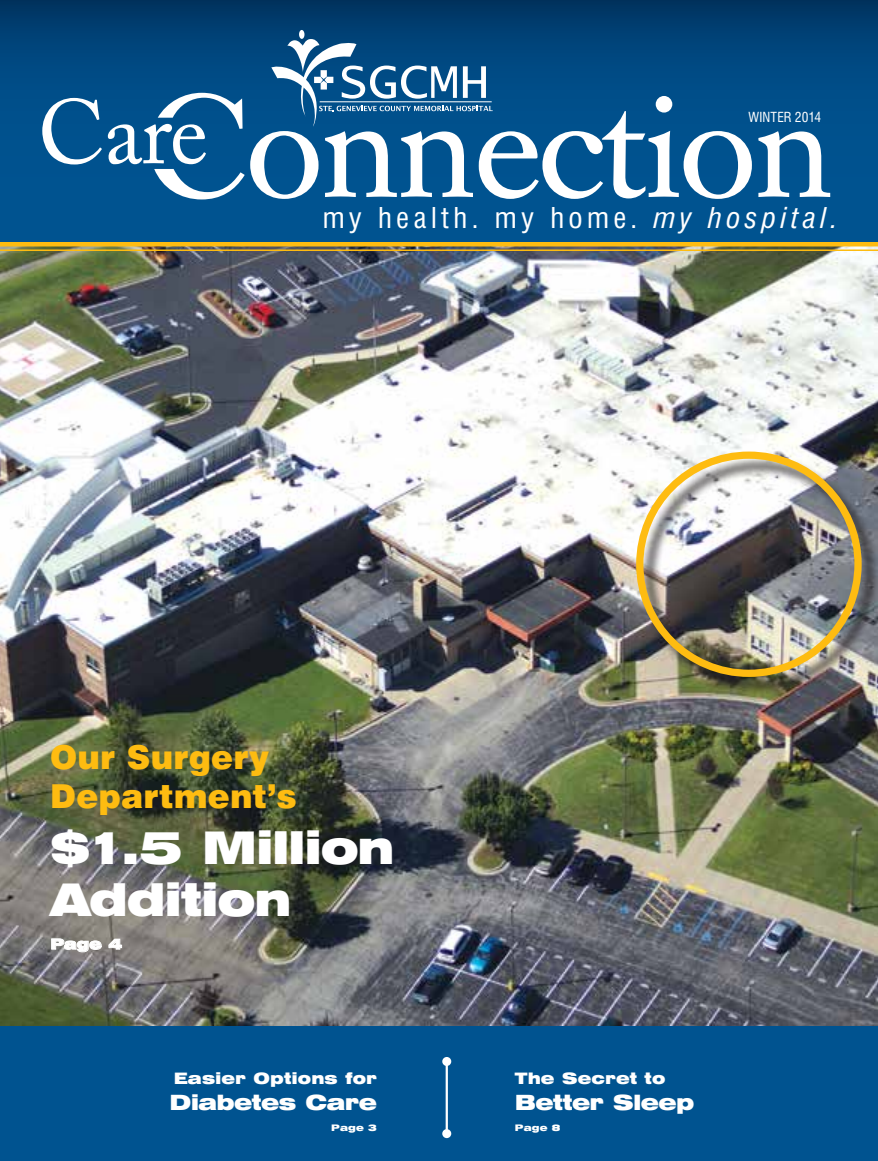
<style>
.page{position:relative;width:878px;height:1161px;background:#fff}
.page>*{position:absolute;margin:0;border:0;box-sizing:border-box;transform-origin:0 0}
.t1{font:900 expanded 45px/52.5px "Swiss 721 BT";letter-spacing:-.035em;color:#fff}
.t2{font:900 33px/39px "Swiss 721 BT";letter-spacing:.005em;color:#febc11}
.t3{font:condensed 27.9px "Swiss 721 BT";letter-spacing:.145em;color:#fff;scale:1.05 1}
.t4{font:900 expanded 21px "Swiss 721 BT";letter-spacing:-.025em;color:#fff}
.t5{font:900 expanded 15.75px "Swiss 721 BT";letter-spacing:.005em;color:#fff}
.t6{font:900 expanded 14.25px "Swiss 721 BT";color:#fff}
.t7{font:condensed 13.5px "Swiss 721 BT";color:#fff}
.t8{font:900 expanded 9px "Swiss 721 BT";letter-spacing:.015em;color:#fff}
.s1{font-style:italic}
</style>
<div class="page">
<img style="left:0;top:261px;width:878px;height:765px">
<div style="left:0;top:1026px;width:878px;height:135px;background:#005390"></div>
<svg style="left:0;top:0;width:878px;height:261px;background:#0b4d7e"></svg>
<svg style="left:758px;top:131px;width:72px;height:66px"></svg>
<svg style="left:42px;top:98px;width:60px;height:67px"></svg>
<hr style="left:445px;top:1061px;width:3px;height:73px;background:#fff">
<div style="left:442px;top:1057px;width:9px;height:9px;background:#fff;border-radius:50%"></div>
<div style="left:442px;top:1129px;width:9px;height:9px;background:#fff;border-radius:50%"></div>
<hr style="left:0;top:242px;width:878px;height:4px;background:#febc11">
<hr style="left:0;top:249px;width:878px;height:2px;background:#febc11">
<svg style="left:51px;top:938px;width:51px;height:15px"></svg>
<svg style="left:108px;top:938px;width:14px;height:12px"></svg>
<div style="left:299px;top:30px;width:5px;height:9px;background:#fff;border-radius:50%"></div>
<svg style="left:108px;top:38px;width:644px;height:161px"></svg>
<div style="left:638px;top:454px;width:240px;height:242px;background:#231f20;opacity:.75"></div>
<div style="left:636px;top:452px;width:225px;height:225px;border:7px solid #febc11;border-radius:50%"></div>
<p class="t7" style="left:748px;top:109px;width:74px">WINTER 2014</p>
<h3 class="t3" style="left:322px;top:202px;width:492px">my health. my home. <span class="s1">my hospital.</span></h3>
<h2 class="t2" style="left:50px;top:738px;width:248px">Our Surgery<br>Department’s</h2>
<h1 class="t1" style="left:49px;top:821px;width:347px">$1.5 Million<br>Addition</h1>
<p class="t6" style="left:51px;top:935px;width:73px">Page 4</p>
<p class="t5" style="left:174px;top:1069px;width:205px">Easier Options for</p>
<h3 class="t4" style="left:169px;top:1089px;width:209px">Diabetes Care</h3>
<p class="t8" style="left:331px;top:1122px;width:47px">Page 3</p>
<p class="t5" style="left:515px;top:1069px;width:152px">The Secret to</p>
<h3 class="t4" style="left:515px;top:1089px;width:181px">Better Sleep</h3>
<p class="t8" style="left:515px;top:1122px;width:47px">Page 8</p>
</div>
